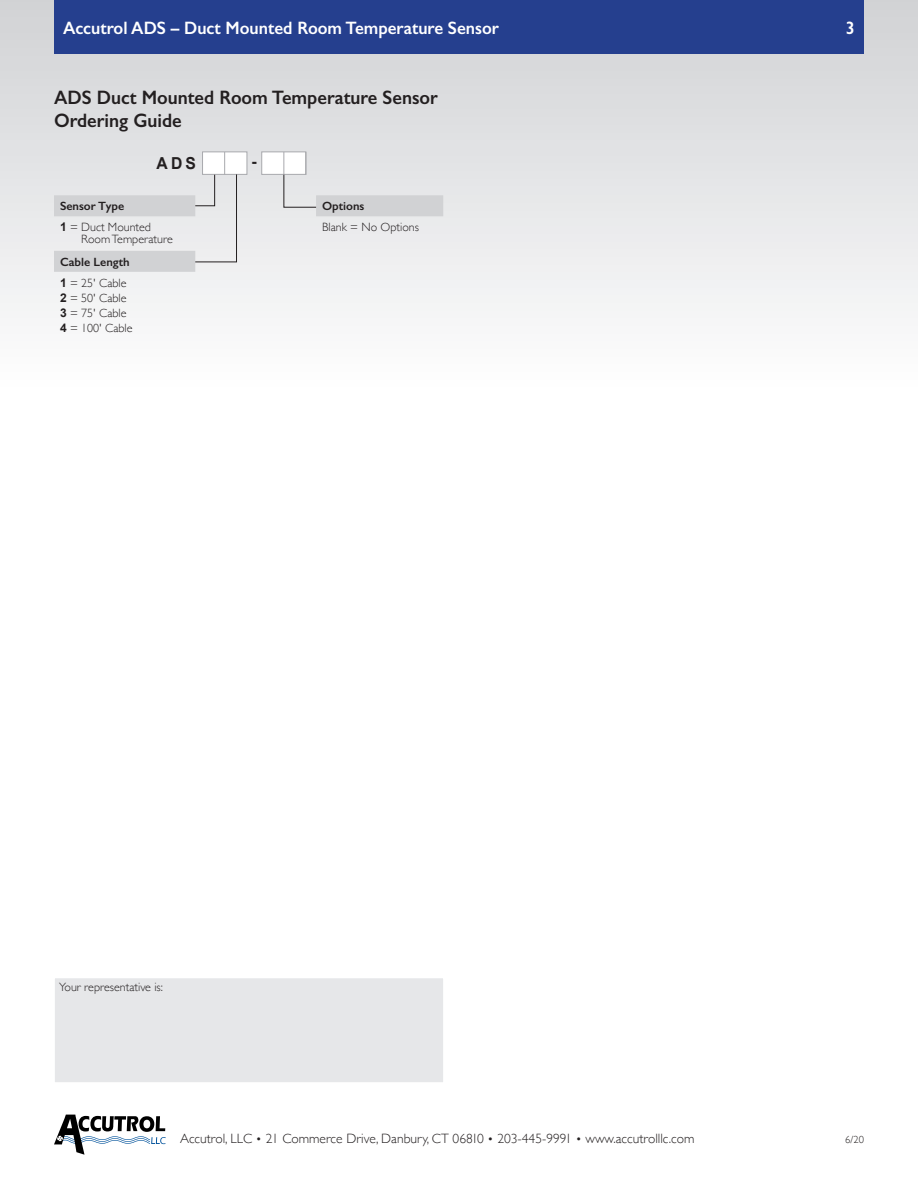
<style>
.page{position:relative;width:918px;height:1188px;background:#fff}
.page>*{position:absolute;margin:0;border:0;box-sizing:border-box;transform-origin:0 0}
.Subhead1{font:600 19.5px/22.5px "Gill Sans";color:#231f20;scale:.95 1}
.t1{font:600 18px "Gill Sans";color:#fff;scale:.95 1}
.Body_Text{font:700 16.5px "Arial";color:#231f20;scale:.95 1}
.t2{font:300 13.5px "Gill Sans";color:#231f20}
.OrderSpec{font:300 12px/12px "Gill Sans";color:#231f20}
.OrderSpecSub{font:600 12px "Gill Sans";color:#231f20}
.Notes{font:300 12px "Gill Sans";color:#231f20}
.t3{font:300 10.5px "Gill Sans";color:#231f20}
.s1{font-family:"Arial";font-weight:700}
.s2{font-size:12px}
</style>
<div class="page">
<svg style="left:54px;top:1115px;width:112px;height:40px"></svg>
<div style="left:0;top:0;width:918px;height:390px;background:linear-gradient(to bottom,#d0d2d4,#fefefe)"></div>
<div style="left:54px;top:0;width:810px;height:54px;background:#253f8e"></div>
<div style="left:202px;top:152px;width:45px;height:23px;background:#fff;border:1px solid #a8a9ad"></div>
<div style="left:261px;top:152px;width:45px;height:23px;background:#fff;border:1px solid #a8a9ad"></div>
<svg style="left:163px;top:152px;width:74px;height:111px;background:#e4e5e6"></svg>
<svg style="left:283px;top:152px;width:115px;height:56px;background:#e3e4e5"></svg>
<div style="left:54px;top:195px;width:141px;height:21px;background:#d1d2d4"></div>
<div style="left:54px;top:251px;width:141px;height:21px;background:#d1d2d4"></div>
<div style="left:316px;top:195px;width:127px;height:21px;background:#d1d2d4"></div>
<div style="left:54px;top:978px;width:390px;height:105px;background:#e6e7e9"></div>
<div style="left:54px;top:977px;width:390px;height:106px;border:1px solid #fff"></div>
<h2 class="t1" style="left:63px;top:17px;width:461px">Accutrol ADS – Duct Mounted Room Temperature Sensor</h2>
<h2 class="t1" style="left:846px;top:17px;width:11px">3</h2>
<p class="Subhead1" style="left:54px;top:86px;width:406px">ADS Duct Mounted Room Temperature Sensor<br>Ordering Guide</p>
<p class="Body_Text" style="left:157px;top:152px;width:43px">ADS</p>
<p class="Body_Text" style="left:252px;top:151px;width:7px">-</p>
<p class="OrderSpecSub" style="left:60px;top:199px;width:66px">Sensor Type</p>
<p class="OrderSpec" style="left:81px;top:221px;width:93px;text-indent:-21px"><span class="s1">1</span> = Duct Mounted<br>Room Temperature</p>
<p class="OrderSpecSub" style="left:60px;top:254px;width:71px">Cable Length</p>
<p class="OrderSpec" style="left:60px;top:276px;width:68px"><span class="s1">1</span> = 25' Cable</p>
<p class="OrderSpec" style="left:60px;top:291px;width:68px"><span class="s1">2</span> = 50' Cable</p>
<p class="OrderSpec" style="left:60px;top:306px;width:68px"><span class="s1">3</span> = 75' Cable</p>
<p class="OrderSpec" style="left:60px;top:321px;width:74px"><span class="s1">4</span> = 100' Cable</p>
<p class="OrderSpecSub" style="left:322px;top:199px;width:44px">Options</p>
<p class="OrderSpec" style="left:322px;top:221px;width:98px">Blank = No Options</p>
<p class="Notes" style="left:59px;top:978px;width:105px">Your representative is:</p>
<p class="t2" style="left:180px;top:1128px;width:516px">Accutrol, LLC <span class="s2">•</span> 21 Commerce Drive, Danbury, CT 06810 <span class="s2">•</span> 203-445-9991 <span class="s2">•</span> www.accutrolllc.com</p>
<p class="t3" style="left:845px;top:1132px;width:20px">6/20</p>
</div>
